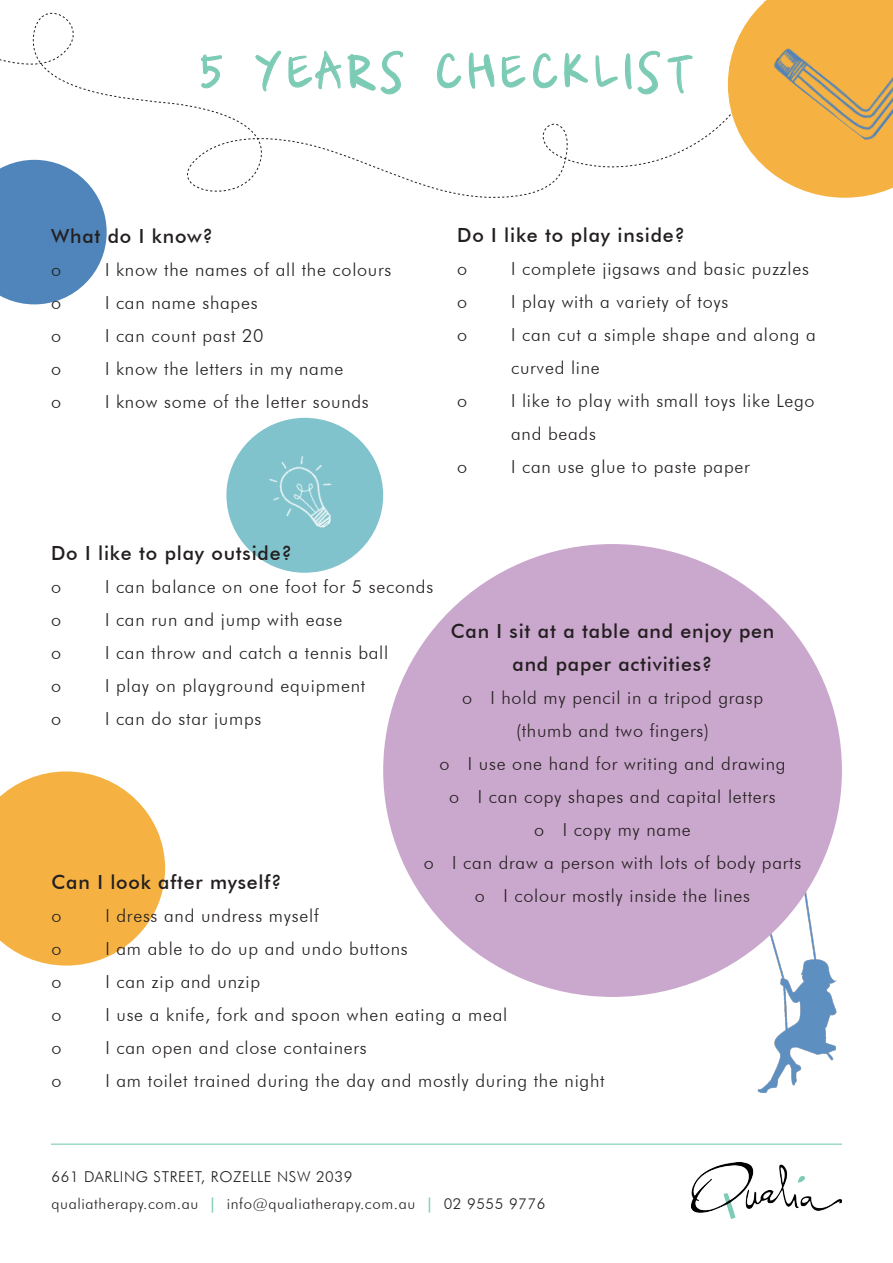
<style>
.page{position:relative;width:893px;height:1263px;background:#fff}
.page>*{position:absolute;margin:0;border:0;box-sizing:border-box;transform-origin:0 0}
.major_heading{font:42px "Cataclysmic";letter-spacing:.04em;color:#7ccbb5}
.small_heading{font:500 19.5px "Futura BT";letter-spacing:.04em;color:#231f20}
.body{font:300 18px "Futura BT";letter-spacing:.04em;color:#231f20}
.t1{font:300 15px/27px "Futura BT";letter-spacing:.04em;color:#231f20}
.s1{font-weight:500;color:#7ccbb5}
</style>
<div class="page">
<hr style="left:51px;top:1143px;width:791px;height:2px;background:#7ccbb5">
<img style="left:691px;top:1162px;width:151px;height:56px">
<img style="left:749px;top:874px;width:88px;height:219px">
<svg style="left:0;top:771px;width:165px;height:194px"></svg>
<div style="left:226px;top:418px;width:157px;height:155px;background:#80c3cd;border-radius:50%"></div>
<div style="left:383px;top:544px;width:459px;height:453px;background:#caa7cc;border-radius:50%"></div>
<img style="left:269px;top:435px;width:96px;height:93px">
<svg style="left:0;top:0;width:893px;height:304px"></svg>
<img style="left:767px;top:0;width:126px;height:143px">
<p class="major_heading" style="left:200px;top:51px;width:494px">5 YEARS CHECKLIST</p>
<p class="small_heading" style="left:51px;top:224px;width:164px">What do I know?</p>
<p class="body" style="left:51px;top:258px;width:12px">o</p>
<p class="body" style="left:105px;top:258px;width:288px">I know the names of all the colours</p>
<p class="body" style="left:51px;top:291px;width:12px">o</p>
<p class="body" style="left:105px;top:291px;width:154px">I can name shapes</p>
<p class="body" style="left:51px;top:324px;width:12px">o</p>
<p class="body" style="left:105px;top:324px;width:160px">I can count past 20</p>
<p class="body" style="left:51px;top:357px;width:12px">o</p>
<p class="body" style="left:105px;top:357px;width:240px">I know the letters in my name</p>
<p class="body" style="left:51px;top:390px;width:12px">o</p>
<p class="body" style="left:105px;top:390px;width:265px">I know some of the letter sounds</p>
<p class="small_heading" style="left:457px;top:223px;width:229px">Do I like to play inside?</p>
<p class="body" style="left:457px;top:257px;width:12px">o</p>
<p class="body" style="left:511px;top:257px;width:299px">I complete jigsaws and basic puzzles</p>
<p class="body" style="left:457px;top:290px;width:12px">o</p>
<p class="body" style="left:511px;top:290px;width:219px">I play with a variety of toys</p>
<p class="body" style="left:457px;top:323px;width:12px">o</p>
<p class="body" style="left:511px;top:323px;width:306px">I can cut a simple shape and along a</p>
<p class="body" style="left:511px;top:356px;width:90px">curved line</p>
<p class="body" style="left:457px;top:389px;width:12px">o</p>
<p class="body" style="left:511px;top:389px;width:305px">I like to play with small toys like Lego</p>
<p class="body" style="left:511px;top:422px;width:86px">and beads</p>
<p class="body" style="left:457px;top:455px;width:12px">o</p>
<p class="body" style="left:511px;top:455px;width:240px">I can use glue to paste paper</p>
<p class="small_heading" style="left:51px;top:542px;width:242px">Do I like to play outside?</p>
<p class="body" style="left:51px;top:576px;width:12px">o</p>
<p class="body" style="left:105px;top:576px;width:330px">I can balance on one foot for 5 seconds</p>
<p class="body" style="left:51px;top:609px;width:12px">o</p>
<p class="body" style="left:105px;top:609px;width:239px">I can run and jump with ease</p>
<p class="body" style="left:51px;top:642px;width:12px">o</p>
<p class="body" style="left:105px;top:642px;width:285px">I can throw and catch a tennis ball</p>
<p class="body" style="left:51px;top:675px;width:12px">o</p>
<p class="body" style="left:105px;top:675px;width:262px">I play on playground equipment</p>
<p class="body" style="left:51px;top:708px;width:12px">o</p>
<p class="body" style="left:105px;top:708px;width:158px">I can do star jumps</p>
<p class="small_heading" style="left:451px;top:619px;width:325px">Can I sit at a table and enjoy pen</p>
<p class="small_heading" style="left:513px;top:652px;width:201px">and paper activities?</p>
<p class="body" style="left:462px;top:686px;width:303px">o I hold my pencil in a tripod grasp</p>
<p class="body" style="left:516px;top:719px;width:194px">(thumb and two fingers)</p>
<p class="body" style="left:439px;top:752px;width:348px">o I use one hand for writing and drawing</p>
<p class="body" style="left:449px;top:785px;width:328px">o I can copy shapes and capital letters</p>
<p class="body" style="left:534px;top:818px;width:158px">o I copy my name</p>
<p class="body" style="left:424px;top:851px;width:379px">o I can draw a person with lots of body parts</p>
<p class="body" style="left:475px;top:884px;width:277px">o I colour mostly inside the lines</p>
<p class="small_heading" style="left:52px;top:870px;width:232px">Can I look after myself?</p>
<p class="body" style="left:52px;top:905px;width:12px">o</p>
<p class="body" style="left:106px;top:905px;width:215px">I dress and undress myself</p>
<p class="body" style="left:52px;top:938px;width:12px">o</p>
<p class="body" style="left:106px;top:938px;width:304px">I am able to do up and undo buttons</p>
<p class="body" style="left:52px;top:971px;width:12px">o</p>
<p class="body" style="left:106px;top:971px;width:156px">I can zip and unzip</p>
<p class="body" style="left:52px;top:1004px;width:12px">o</p>
<p class="body" style="left:106px;top:1004px;width:403px">I use a knife, fork and spoon when eating a meal</p>
<p class="body" style="left:52px;top:1037px;width:12px">o</p>
<p class="body" style="left:106px;top:1037px;width:263px">I can open and close containers</p>
<p class="body" style="left:52px;top:1070px;width:12px">o</p>
<p class="body" style="left:106px;top:1070px;width:501px">I am toilet trained during the day and mostly during the night</p>
<p class="t1" style="left:52px;top:1162px;width:495px">661 DARLING STREET, ROZELLE NSW 2039<br>qualiatherapy.com.au <span class="s1">|</span> info@qualiatherapy.com.au <span class="s1">|</span> 02 9555 9776</p>
</div>
